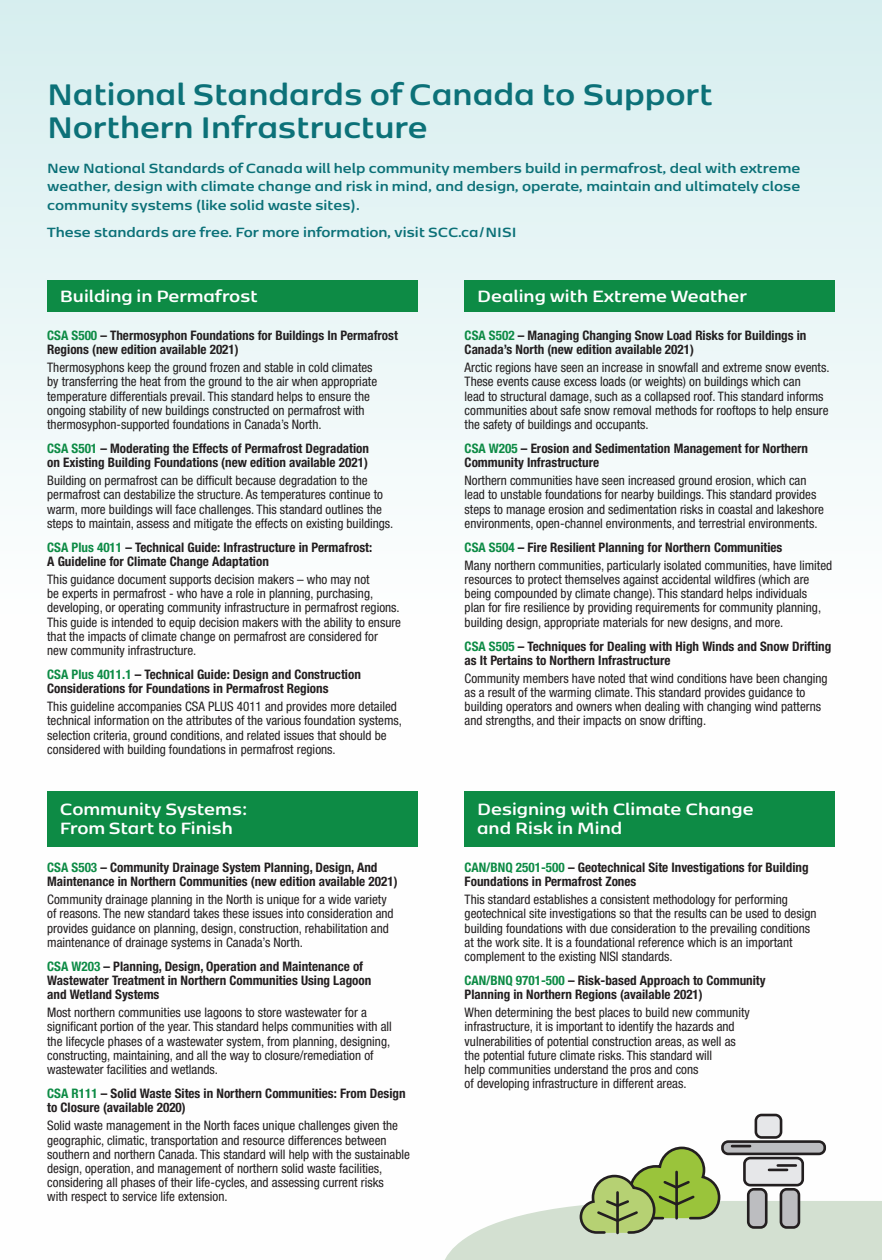
<style>
.page{position:relative;width:882px;height:1260px;background:#fff}
.page>*{position:absolute;margin:0;border:0;box-sizing:border-box;transform-origin:0 0}
.t1{font:700 35px/33.2px "Kobenhavn Sans";color:#0c7178}
.Standards_SUB{font:700 19.25px/19.2px "Kobenhavn Sans";color:#fff}
.t2{font:700 15.75px/18.9px "Kobenhavn Sans";color:#0c7178;text-align:justify}
.Standards_BODY{font:condensed 13.12px/14.2px "Helvetica Neue";color:#231f20}
.Standards_BODY__SM_s{font:700 condensed 13.12px/14.2px "Helvetica Neue";color:#231f20}
.s1{color:#0d8b45}
</style>
<div class="page">
<div style="left:0;top:0;width:882px;height:1260px;background:linear-gradient(to bottom,#dff2f2,#fff)"></div>
<div style="left:47px;top:281px;width:370px;height:31px;background:#0d8b45"></div>
<div style="left:47px;top:792px;width:370px;height:55px;background:#0d8b45"></div>
<div style="left:465px;top:792px;width:370px;height:55px;background:#0d8b45"></div>
<div style="left:465px;top:281px;width:370px;height:31px;background:#0d8b45"></div>
<svg style="left:722px;top:1142px;width:103px;height:12px"></svg>
<div style="left:721px;top:1140px;width:105px;height:15px;border:3px solid #231f20;border-radius:6px"></div>
<div style="left:756px;top:1115px;width:25px;height:22px;background:#e6e7e9;border-radius:6px"></div>
<div style="left:755px;top:1114px;width:27px;height:25px;border:3px solid #231f20;border-radius:6px"></div>
<svg style="left:428px;top:1145px;width:454px;height:115px"></svg>
<p class="t1" style="left:47px;top:74px;width:667px">National Standards of Canada to Support<br>Northern Infrastructure</p>
<p class="t2" style="left:47px;top:157px;width:755px">New National Standards of Canada will help community members build in permafrost, deal with extreme weather, design with climate change and risk in mind, and design, operate, maintain and ultimately close community systems (like solid waste sites).</p>
<p class="t2" style="left:47px;top:222px;width:471px">These standards are free. For more information, visit SCC.ca/NISI</p>
<p class="Standards_SUB" style="left:60px;top:285px;width:199px">Building in Permafrost</p>
<p class="Standards_BODY__SM_s" style="left:47px;top:328px;width:352px"><span class="s1">CSA S500</span> – Thermosyphon Foundations for Buildings In Permafrost<br>Regions (new edition available 2021)</p>
<p class="Standards_BODY" style="left:47px;top:360px;width:331px">Thermosyphons keep the ground frozen and stable in cold climates by transferring the heat from the ground to the air when appropriate temperature differentials prevail. This standard helps to ensure the ongoing stability of new buildings constructed on permafrost with thermosyphon-supported foundations in Canada’s North.</p>
<p class="Standards_BODY__SM_s" style="left:47px;top:441px;width:323px"><span class="s1">CSA S501</span> – Moderating the Effects of Permafrost Degradation on Existing Building Foundations (new edition available 2021)</p>
<p class="Standards_BODY" style="left:47px;top:473px;width:348px">Building on permafrost can be difficult because degradation to the permafrost can destabilize the structure. As temperatures continue to warm, more buildings will face challenges. This standard outlines the steps to maintain, assess and mitigate the effects on existing buildings.</p>
<p class="Standards_BODY__SM_s" style="left:47px;top:540px;width:327px"><span class="s1">CSA Plus 4011</span> – Technical Guide: Infrastructure in Permafrost:<br>A Guideline for Climate Change Adaptation</p>
<p class="Standards_BODY" style="left:47px;top:572px;width:355px">This guidance document supports decision makers – who may not<br>be experts in permafrost - who have a role in planning, purchasing, developing, or operating community infrastructure in permafrost regions.<br>This guide is intended to equip decision makers with the ability to ensure that the impacts of climate change on permafrost are considered for new community infrastructure.</p>
<p class="Standards_BODY__SM_s" style="left:47px;top:667px;width:315px"><span class="s1">CSA Plus 4011.1</span> – Technical Guide: Design and Construction<br>Considerations for Foundations in Permafrost Regions</p>
<p class="Standards_BODY" style="left:47px;top:699px;width:356px">This guideline accompanies CSA PLUS 4011 and provides more detailed technical information on the attributes of the various foundation systems, selection criteria, ground conditions, and related issues that should be considered with building foundations in permafrost regions.</p>
<p class="Standards_SUB" style="left:60px;top:798px;width:189px">Community Systems:<br>From Start to Finish</p>
<p class="Standards_BODY__SM_s" style="left:47px;top:860px;width:352px"><span class="s1">CSA S503</span> – Community Drainage System Planning, Design, And<br>Maintenance in Northern Communities (new edition available 2021)</p>
<p class="Standards_BODY" style="left:47px;top:893px;width:348px">Community drainage planning in the North is unique for a wide variety of reasons. The new standard takes these issues into consideration and provides guidance on planning, design, construction, rehabilitation and maintenance of drainage systems in Canada’s North.</p>
<p class="Standards_BODY__SM_s" style="left:47px;top:959px;width:326px"><span class="s1">CSA W203</span> – Planning, Design, Operation and Maintenance of<br>Wastewater Treatment in Northern Communities Using Lagoon and Wetland Systems</p>
<p class="Standards_BODY" style="left:47px;top:1006px;width:346px">Most northern communities use lagoons to store wastewater for a significant portion of the year. This standard helps communities with all the lifecycle phases of a wastewater system, from planning, designing, constructing, maintaining, and all the way to closure/remediation of wastewater facilities and wetlands.</p>
<p class="Standards_BODY__SM_s" style="left:47px;top:1086px;width:360px"><span class="s1">CSA R111</span> – Solid Waste Sites in Northern Communities: From Design to Closure (available 2020)</p>
<p class="Standards_BODY" style="left:47px;top:1119px;width:364px">Solid waste management in the North faces unique challenges given the geographic, climatic, transportation and resource differences between southern and northern Canada. This standard will help with the sustainable design, operation, and management of northern solid waste facilities, considering all phases of their life-cycles, and assessing current risks<br>with respect to service life extension.</p>
<p class="Standards_SUB" style="left:477px;top:285px;width:271px">Dealing with Extreme Weather</p>
<p class="Standards_BODY__SM_s" style="left:465px;top:328px;width:343px"><span class="s1">CSA S502</span> – Managing Changing Snow Load Risks for Buildings in<br>Canada’s North (new edition available 2021)</p>
<p class="Standards_BODY" style="left:465px;top:360px;width:366px">Arctic regions have seen an increase in snowfall and extreme snow events.<br>These events cause excess loads (or weights) on buildings which can<br>lead to structural damage, such as a collapsed roof. This standard informs communities about safe snow removal methods for rooftops to help ensure the safety of buildings and occupants.</p>
<p class="Standards_BODY__SM_s" style="left:465px;top:441px;width:345px"><span class="s1">CSA W205</span> – Erosion and Sedimentation Management for Northern<br>Community Infrastructure</p>
<p class="Standards_BODY" style="left:465px;top:473px;width:361px">Northern communities have seen increased ground erosion, which can lead to unstable foundations for nearby buildings. This standard provides steps to manage erosion and sedimentation risks in coastal and lakeshore environments, open-channel environments, and terrestrial environments.</p>
<p class="Standards_BODY__SM_s" style="left:465px;top:540px;width:319px"><span class="s1">CSA S504</span> – Fire Resilient Planning for Northern Communities</p>
<p class="Standards_BODY" style="left:465px;top:558px;width:369px">Many northern communities, particularly isolated communities, have limited resources to protect themselves against accidental wildfires (which are being compounded by climate change). This standard helps individuals<br>plan for fire resilience by providing requirements for community planning, building design, appropriate materials for new designs, and more.</p>
<p class="Standards_BODY__SM_s" style="left:465px;top:639px;width:368px"><span class="s1">CSA S505</span> – Techniques for Dealing with High Winds and Snow Drifting as It Pertains to Northern Infrastructure</p>
<p class="Standards_BODY" style="left:465px;top:671px;width:365px">Community members have noted that wind conditions have been changing as a result of the warming climate. This standard provides guidance to building operators and owners when dealing with changing wind patterns and strengths, and their impacts on snow drifting.</p>
<p class="Standards_SUB" style="left:477px;top:798px;width:278px">Designing with Climate Change and Risk in Mind</p>
<p class="Standards_BODY__SM_s" style="left:465px;top:860px;width:346px"><span class="s1">CAN/BNQ 2501-500</span> – Geotechnical Site Investigations for Building<br>Foundations in Permafrost Zones</p>
<p class="Standards_BODY" style="left:465px;top:893px;width:353px">This standard establishes a consistent methodology for performing geotechnical site investigations so that the results can be used to design building foundations with due consideration to the prevailing conditions at the work site. It is a foundational reference which is an important complement to the existing NISI standards.</p>
<p class="Standards_BODY__SM_s" style="left:465px;top:973px;width:303px"><span class="s1">CAN/BNQ 9701-500</span> – Risk-based Approach to Community<br>Planning in Northern Regions (available 2021)</p>
<p class="Standards_BODY" style="left:465px;top:1006px;width:287px">When determining the best places to build new community infrastructure, it is important to identify the hazards and vulnerabilities of potential construction areas, as well as the potential future climate risks. This standard will<br>help communities understand the pros and cons<br>of developing infrastructure in different areas.</p>
</div>
